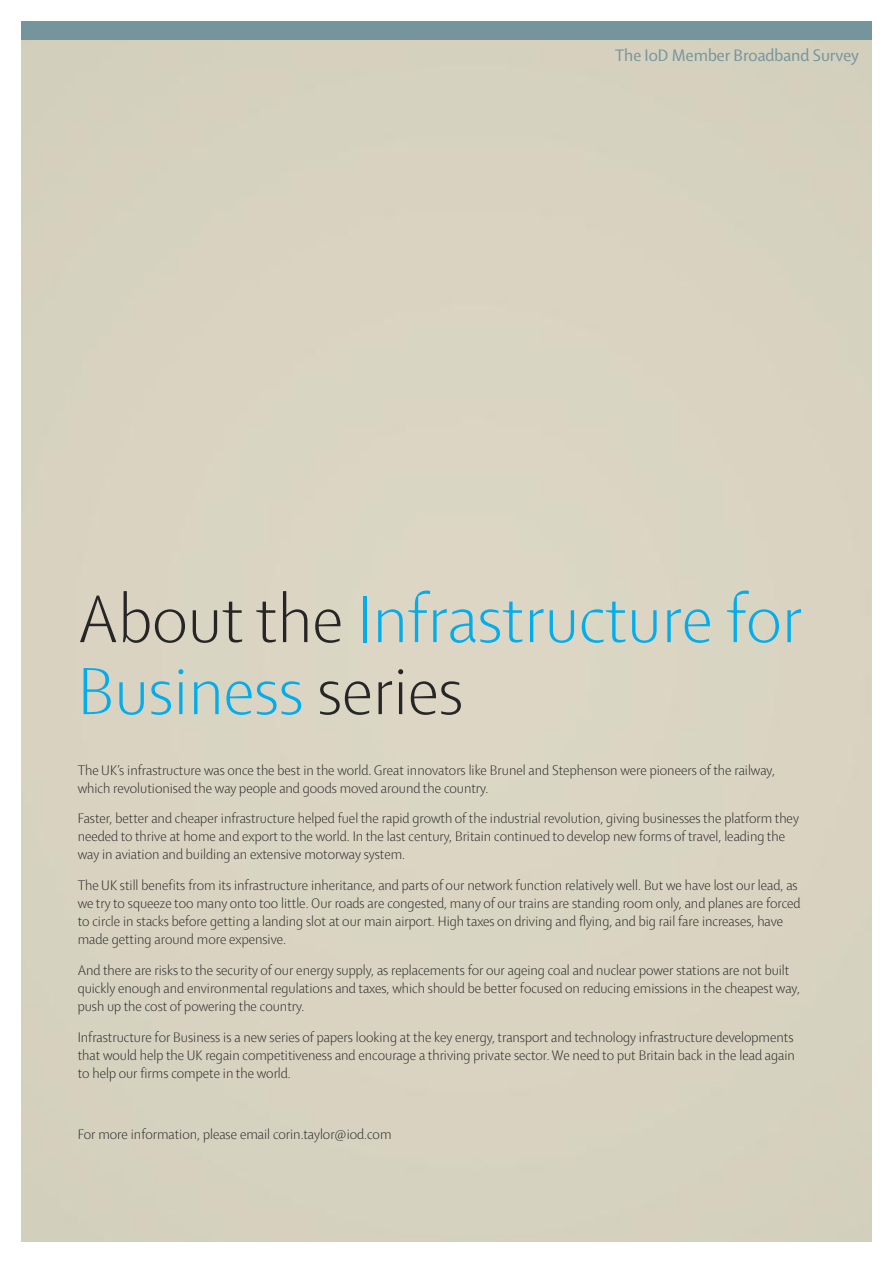
<style>
.page{position:relative;width:893px;height:1263px;background:#fff}
.page>*{position:absolute;margin:0;border:0;box-sizing:border-box;transform-origin:0 0}
.t1{font:300 72px/72px "Shaker 2";color:#00aded}
.t2{font:18px "Shaker 2";color:#76949c}
.t3{font:300 15px/18px "Shaker 2";color:#272627}
.s1{color:#272627}
</style>
<div class="page">
<div style="left:21px;top:21px;width:851px;height:19px;background:#76949c"></div>
<p class="t2" style="left:615px;top:49px;width:245px">The IoD Member Broadband Survey</p>
<h1 class="t1" style="left:78px;top:591px;width:726px"><span class="s1">About the</span> Infrastructure for<br>Business <span class="s1">series</span></h1>
<p class="t3" style="left:78px;top:762px;width:699px">The UK’s infrastructure was once the best in the world. Great innovators like Brunel and Stephenson were pioneers of the railway, which revolutionised the way people and goods moved around the country.</p>
<p class="t3" style="left:78px;top:811px;width:723px">Faster, better and cheaper infrastructure helped fuel the rapid growth of the industrial revolution, giving businesses the platform they needed to thrive at home and export to the world. In the last century, Britain continued to develop new forms of travel, leading the way in aviation and building an extensive motorway system.</p>
<p class="t3" style="left:78px;top:878px;width:724px">The UK still benefits from its infrastructure inheritance, and parts of our network function relatively well. But we have lost our lead, as we try to squeeze too many onto too little. Our roads are congested, many of our trains are standing room only, and planes are forced to circle in stacks before getting a landing slot at our main airport. High taxes on driving and flying, and big rail fare increases, have made getting around more expensive.</p>
<p class="t3" style="left:78px;top:963px;width:724px">And there are risks to the security of our energy supply, as replacements for our ageing coal and nuclear power stations are not built quickly enough and environmental regulations and taxes, which should be better focused on reducing emissions in the cheapest way, push up the cost of powering the country.</p>
<p class="t3" style="left:78px;top:1030px;width:719px;text-align:justify">Infrastructure for Business is a new series of papers looking at the key energy, transport and technology infrastructure developments that would help the UK regain competitiveness and encourage a thriving private sector.We need to put Britain back in the lead again to help our firms compete in the world.</p>
<p class="t3" style="left:78px;top:1127px;width:315px">For more information, please email corin.taylor@iod.com</p>
</div>
